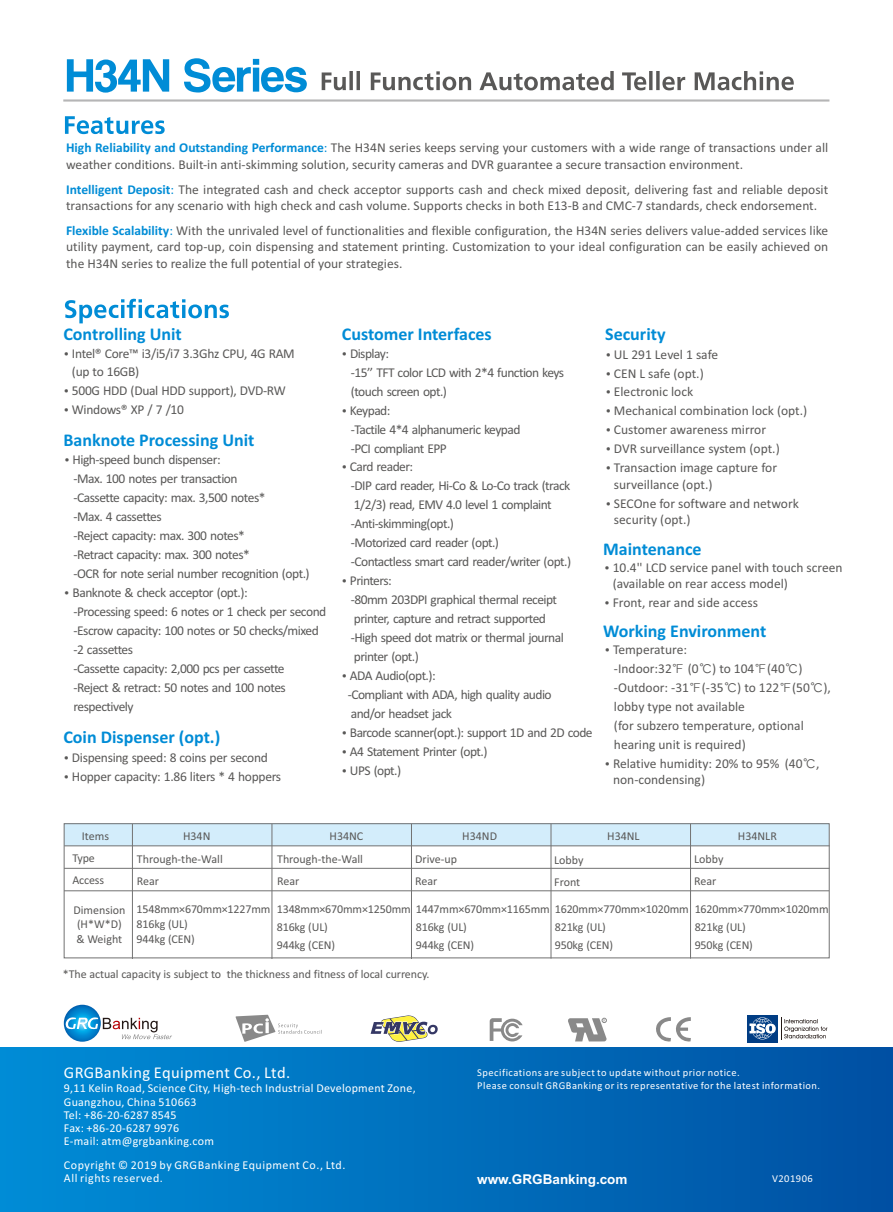
<style>
.page{position:relative;width:893px;height:1212px;background:#fff}
.page>*{position:absolute;margin:0;border:0;box-sizing:border-box;transform-origin:0 0}
.t1{font:700 18px "Calibri";color:#008cd6}
.t2{font:16.5px "Calibri";letter-spacing:.02em;color:#fff}
.t3{font:13.5px/18.9px "Calibri";letter-spacing:-.025em;color:#595857}
.t4{font:13.5px/18.9px "Calibri";color:#595857}
.t5{font:700 13.5px "Arial";color:#fff}
.t6{font:12px/22.2px "Calibri";letter-spacing:-.01em;color:#595857}
.t7{font:12px/13.2px "Calibri";letter-spacing:.025em;color:#fff}
.t8{font:12px/13.2px "Calibri";letter-spacing:.045em;color:#fff}
.t9{font:10.5px/12.8px "Calibri";letter-spacing:.045em;color:#fff}
.s1{font-weight:700;color:#008cd6}
.s2{color:#008cd6}
.s3{font-family:"ST Xihei";font-size:12.75px}
.s4{font-family:"ST Xihei"}
</style>
<div class="page">
<svg style="left:64px;top:1005px;width:37px;height:37px"></svg>
<svg style="left:65px;top:1016px;width:107px;height:23px"></svg>
<svg style="left:67px;top:58px;width:240px;height:35px"></svg>
<svg style="left:322px;top:71px;width:472px;height:19px"></svg>
<svg style="left:65px;top:116px;width:100px;height:18px"></svg>
<svg style="left:65px;top:299px;width:164px;height:24px"></svg>
<svg style="left:370px;top:1015px;width:68px;height:27px"></svg>
<div style="left:747px;top:1015px;width:31px;height:27px;background:#003d84"></div>
<svg style="left:749px;top:1017px;width:78px;height:23px"></svg>
<svg style="left:235px;top:1015px;width:87px;height:27px"></svg>
<svg style="left:656px;top:1017px;width:35px;height:25px"></svg>
<svg style="left:490px;top:1018px;width:33px;height:23px"></svg>
<svg style="left:568px;top:1018px;width:39px;height:23px"></svg>
<hr style="left:63px;top:99px;width:766px;height:3px;background:#b5b5b6">
<div style="left:0;top:1048px;width:893px;height:164px;background:linear-gradient(to right,#008dd6,#0050a2)"></div>
<hr style="left:64px;top:868px;width:765px;height:1px;background:#727272">
<div style="left:64px;top:824px;width:765px;height:22px;background:#d3edfb"></div>
<hr style="left:64px;top:890px;width:765px;height:1px;background:#727272">
<hr style="left:272px;top:824px;width:1px;height:135px;background:#727272">
<hr style="left:411px;top:824px;width:1px;height:135px;background:#727272">
<hr style="left:64px;top:845px;width:766px;height:1px;background:#727272">
<hr style="left:551px;top:824px;width:1px;height:134px;background:#727272">
<hr style="left:690px;top:824px;width:1px;height:134px;background:#727272">
<hr style="left:132px;top:824px;width:1px;height:135px;background:#727272">
<div style="left:64px;top:823px;width:766px;height:135px;border:1px solid #717171"></div>
<p class="t4" style="left:66px;top:141px;width:764px;line-height:16.5px"><span class="s1">High Reliability and Outstanding Performance</span><span class="s2">:</span> The H34N series keeps serving your customers with a wide range of transactions under all weather conditions. Built-in anti-skimming solution, security cameras and DVR guarantee a secure transaction environment.</p>
<p class="t4" style="left:66px;top:182px;width:764px;line-height:16.5px"><span class="s1">Intelligent Deposit</span><span class="s2">:</span> The integrated cash and check acceptor supports cash and check mixed deposit, delivering fast and reliable deposit transactions for any scenario with high check and cash volume. Supports checks in both E13-B and CMC-7 standards, check endorsement.</p>
<p class="t3" style="left:66px;top:223px;width:764px;line-height:16.5px;text-align:justify"><span class="s1">Flexible Scalability</span><span class="s2">:</span> With the unrivaled level of functionalities and flexible configuration, the H34N series delivers value-added services like utility payment, card top-up, coin dispensing and statement printing. Customization to your ideal configuration can be easily achieved on the H34N series to realize the full potential of your strategies.</p>
<h1 class="t1" style="left:63px;top:327px;width:120px">Controlling Unit</h1>
<p class="t3" style="left:72px;top:345px;width:224px">Intel® Core™ i3/i5/i7 3.3Ghz CPU, 4G RAM (up to 16GB)<br>500G HDD (Dual HDD support), DVD-RW<br>Windows® XP / 7 /10</p>
<p class="t3" style="left:73px;top:451px;width:255px">High-speed bunch dispenser:<br>-Max. 100 notes per transaction<br>-Cassette capacity: max. 3,500 notes*<br>-Max. 4 cassettes<br>-Reject capacity: max. 300 notes*<br>-Retract capacity: max. 300 notes*<br>-OCR for note serial number recognition (opt.)<br>Banknote &amp; check acceptor (opt.):<br>-Processing speed: 6 notes or 1 check per second -Escrow capacity: 100 notes or 50 checks/mixed -2 cassettes<br>-Cassette capacity: 2,000 pcs per cassette<br>-Reject &amp; retract: 50 notes and 100 notes respectively</p>
<h1 class="t1" style="left:63px;top:433px;width:192px">Banknote Processing Unit</h1>
<h1 class="t1" style="left:63px;top:729px;width:158px">Coin Dispenser (opt.)</h1>
<p class="t3" style="left:72px;top:749px;width:211px">Dispensing speed: 8 coins per second<br>Hopper capacity: 1.86 liters * 4 hoppers</p>
<h1 class="t1" style="left:342px;top:327px;width:151px">Customer Interfaces</h1>
<p class="t3" style="left:350px;top:345px;width:40px">Display:</p>
<p class="t3" style="left:351px;top:364px;width:215px">-15’’ TFT color LCD with 2*4 function keys</p>
<p class="t3" style="left:351px;top:383px;width:98px">(touch screen opt.)</p>
<p class="t3" style="left:350px;top:402px;width:42px">Keypad:</p>
<p class="t3" style="left:351px;top:421px;width:171px">-Tactile 4*4 alphanumeric keypad</p>
<p class="t3" style="left:351px;top:440px;width:97px">-PCI compliant EPP</p>
<p class="t3" style="left:350px;top:459px;width:65px">Card reader:</p>
<p class="t3" style="left:351px;top:478px;width:221px">-DIP card reader, Hi-Co &amp; Lo-Co track (track</p>
<p class="t3" style="left:354px;top:497px;width:199px">1/2/3) read, EMV 4.0 level 1 complaint</p>
<p class="t3" style="left:351px;top:515px;width:105px">-Anti-skimming(opt.)</p>
<p class="t3" style="left:351px;top:534px;width:150px">-Motorized card reader (opt.)</p>
<p class="t3" style="left:351px;top:553px;width:222px">-Contactless smart card reader/writer (opt.)</p>
<p class="t3" style="left:350px;top:572px;width:43px">Printers:</p>
<p class="t3" style="left:351px;top:591px;width:208px">-80mm 203DPI graphical thermal receipt</p>
<p class="t3" style="left:354px;top:610px;width:194px">printer, capture and retract supported</p>
<p class="t3" style="left:351px;top:629px;width:214px">-High speed dot matrix or thermal journal</p>
<p class="t3" style="left:354px;top:648px;width:66px">printer (opt.)</p>
<p class="t3" style="left:350px;top:667px;width:87px">ADA Audio(opt.):</p>
<p class="t3" style="left:348px;top:686px;width:205px">-Compliant with ADA, high quality audio</p>
<p class="t3" style="left:351px;top:705px;width:103px">and/or headset jack</p>
<p class="t3" style="left:350px;top:724px;width:244px">Barcode scanner(opt.): support 1D and 2D code</p>
<p class="t3" style="left:350px;top:743px;width:139px">A4 Statement Printer (opt.)</p>
<p class="t3" style="left:350px;top:762px;width:53px">UPS (opt.)</p>
<h1 class="t1" style="left:605px;top:327px;width:62px">Security</h1>
<p class="t4" style="left:614px;top:346px;width:195px">UL 291 Level 1 safe<br>CEN L safe (opt.)<br>Electronic lock<br>Mechanical combination lock (opt.)<br>Customer awareness mirror<br>DVR surveillance system (opt.)<br>Transaction image capture for</p>
<p class="t4" style="left:614px;top:476px;width:186px">surveillance (opt.)<br>SECOne for software and network</p>
<p class="t4" style="left:614px;top:511px;width:78px">security (opt.)</p>
<h1 class="t1" style="left:603px;top:542px;width:100px">Maintenance</h1>
<p class="t4" style="left:613px;top:560px;width:231px;line-height:16.5px">10.4'' LCD service panel with touch screen (available on rear access model)</p>
<p class="t4" style="left:613px;top:594px;width:147px">Front, rear and side access</p>
<h1 class="t1" style="left:603px;top:624px;width:165px">Working Environment</h1>
<p class="t4" style="left:613px;top:641px;width:219px">Temperature:<br>-Indoor:32<span class="s3">℉</span> (0<span class="s4">℃</span>) to 104<span class="s3">℉</span>(40<span class="s4">℃</span>) -Outdoor: -31<span class="s3">℉</span>(-35<span class="s4">℃</span>) to 122<span class="s3">℉</span>(50<span class="s4">℃</span>), lobby type not available<br>(for subzero temperature, optional hearing unit is required)<br>Relative humidity: 20% to 95% (40<span class="s4">℃</span>,</p>
<p class="t4" style="left:613px;top:771px;width:94px">non-condensing)</p>
<p class="t6" style="left:82px;top:826px;width:29px">Items</p>
<p class="t6" style="left:183px;top:826px;width:29px">H34N</p>
<p class="t6" style="left:330px;top:826px;width:35px">H34NC</p>
<p class="t6" style="left:462px;top:826px;width:36px">H34ND</p>
<p class="t6" style="left:607px;top:826px;width:34px">H34NL</p>
<p class="t6" style="left:738px;top:826px;width:40px">H34NLR</p>
<p class="t6" style="left:137px;top:849px;width:87px">Through-the-Wall<br>Rear</p>
<p class="t6" style="left:554px;top:850px;width:31px">Lobby<br>Front</p>
<p class="t6" style="left:72px;top:847px;width:33px">Type<br>Access</p>
<p class="t6" style="left:73px;top:903px;width:54px;line-height:14.7px">Dimension (H*W*D) &amp; Weight</p>
<p class="t6" style="left:277px;top:849px;width:87px">Through-the-Wall<br>Rear</p>
<p class="t6" style="left:415px;top:849px;width:43px">Drive-up<br>Rear</p>
<p class="t6" style="left:694px;top:849px;width:31px">Lobby<br>Rear</p>
<p class="t6" style="left:137px;top:903px;width:135px;line-height:14.7px">1548mm×670mm×1227mm<br>816kg (UL)<br>944kg (CEN)</p>
<p class="t6" style="left:277px;top:901px;width:413px;line-height:17.9px">1348mm×670mm×1250mm 1447mm×670mm×1165mm 1620mm×770mm×1020mm<br>816kg (UL)<br>944kg (CEN)</p>
<p class="t6" style="left:695px;top:901px;width:135px;line-height:17.9px">1620mm×770mm×1020mm<br>821kg (UL)<br>950kg (CEN)</p>
<p class="t6" style="left:416px;top:919px;width:60px;line-height:17.9px">816kg (UL)<br>944kg (CEN)</p>
<p class="t6" style="left:555px;top:919px;width:60px;line-height:17.9px">821kg (UL)<br>950kg (CEN)</p>
<p class="t6" style="left:63px;top:964px;width:368px">*The actual capacity is subject to the thickness and fitness of local currency.</p>
<p class="t2" style="left:64px;top:1066px;width:228px">GRGBanking Equipment Co., Ltd.</p>
<p class="t7" style="left:64px;top:1083px;width:353px">9,11 Kelin Road, Science City, High-tech Industrial Development Zone, Guangzhou, China 510663<br>Tel: +86-20-6287 8545<br>Fax: +86-20-6287 9976<br>E-mail: atm@grgbanking.com</p>
<p class="t8" style="left:64px;top:1159px;width:283px">Copyright © 2019 by GRGBanking Equipment Co., Ltd.<br>All rights reserved.</p>
<p class="t9" style="left:477px;top:1067px;width:344px">Specifications are subject to update without prior notice.<br>Please consult GRGBanking or its representative for the latest information.</p>
<p class="t5" style="left:477px;top:1174px;width:152px">www.GRGBanking.com</p>
<p class="t9" style="left:772px;top:1173px;width:42px">V201906</p>
</div>
